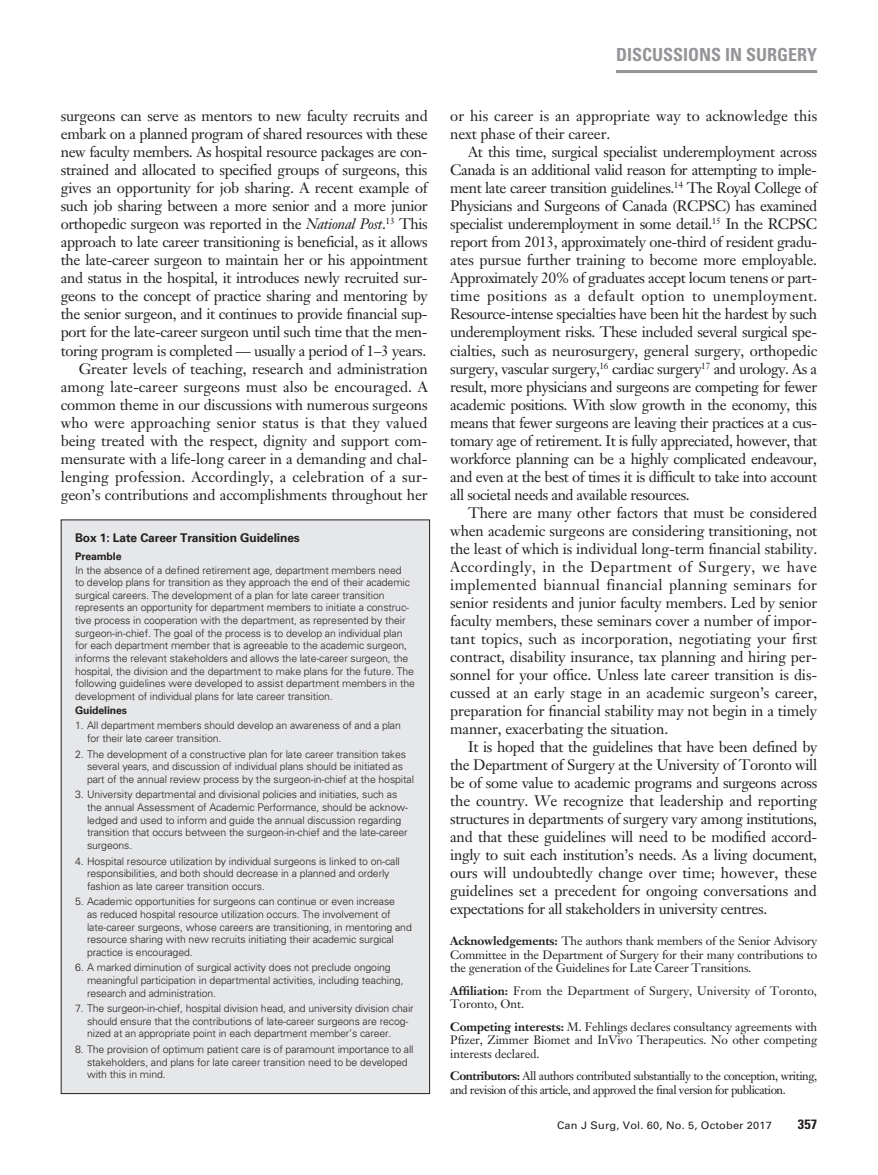
<style>
.page{position:relative;width:878px;height:1175px;background:#fff}
.page>*{position:absolute;margin:0;border:0;box-sizing:border-box;transform-origin:0 0}
.t1{font:700 condensed 18px "Univers LT Std";color:#939598}
.t2{font:15px/18px "Janson Text LT Std";letter-spacing:-.02em;color:#231f20;text-align:justify}
.t3{font:15px/18px "Janson Text LT Std";letter-spacing:.005em;color:#231f20}
.t4{font:700 condensed 13.5px "Univers LT Std";color:#231f20;scale:1.05 1}
.t5{font:12px/13.5px "Janson Text LT Std";letter-spacing:-.015em;color:#231f20;text-align:justify}
.t6{font:12px/13.5px "Janson Text LT Std";letter-spacing:-.04em;color:#231f20}
.t7{font:700 12px "Univers LT Std";letter-spacing:-.01em;color:#231f20}
.t8{font:300 10.5px/12.6px "Univers LT Std";letter-spacing:-.01em;color:#231f20}
.t9{font:10.5px "Univers LT Std";letter-spacing:.015em;color:#231f20;scale:1.05 1}
.t10{font:700 10.5px "Univers LT Std";letter-spacing:-.01em;color:#231f20}
.s1{font-style:italic}
.s2{font-weight:700}
</style>
<div class="page">
<hr style="left:616px;top:70px;width:201px;height:3px;background:#939598">
<div style="left:61px;top:520px;width:368px;height:573px;background:#e6e7e9"></div>
<p class="t1" style="left:616px;top:44px;width:203px">DISCUSSIONS IN SURGERY</p>
<p class="t2" style="left:61px;top:107px;width:368px;text-align:right">surgeons can serve as mentors to new faculty recruits and embark on a planned program of shared resources with these new faculty members. As hospital resource packages are con&shy;strained and allocated to specified groups of surgeons, this gives an opportunity for job sharing. A recent example of such job sharing between a more senior and a more junior orthopedic surgeon was reported in the <span class="s1">National Post</span>.<sup>13</sup> This approach to late career transitioning is beneficial, as it allows the late-career surgeon to maintain her or his appointment and status in the hospital, it introduces newly recruited sur&shy;geons to the concept of practice sharing and mentoring by the senior surgeon, and it continues to provide financial sup&shy;port for the late-career surgeon until such time that the men&shy;toring program is completed — usually a period of 1–3 years.<br>Greater levels of teaching, research and administration among late-career surgeons must also be encouraged. A common theme in our discussions with numerous surgeons who were approaching senior status is that they valued being treated with the respect, dignity and support com&shy;mensurate with a life-long career in a demanding and chal&shy;lenging profession. Accordingly, a celebration of a sur&shy;geon’s contributions and accomplishments throughout her</p>
<p class="t3" style="left:450px;top:107px;width:368px">or his career is an appropriate way to acknowledge this next phase of their career.</p>
<p class="t2" style="left:450px;top:143px;width:368px;text-indent:18px">At this time, surgical specialist underemployment across Canada is an additional valid reason for attempting to imple&shy;ment late career transition guidelines.<sup>14</sup> The Royal College of Physicians and Surgeons of Canada (RCPSC) has examined specialist underemployment in some detail.<sup>15</sup> In the RCPSC report from 2013, approximately one-third of resident gradu&shy;ates pursue further training to become more employable.<br>Approximately 20% of graduates accept locum tenens or part&shy;time positions as a default option to unemployment.<br>Resource-intense specialties have been hit the hardest by such underemployment risks. These included several surgical spe&shy;cialties, such as neurosurgery, general surgery, orthopedic surgery, vascular surgery,<sup>16</sup> cardiac surgery<sup>17</sup> and urology. As a result, more physicians and surgeons are competing for fewer academic positions. With slow growth in the economy, this means that fewer surgeons are leaving their practices at a cus&shy;tomary age of retirement. It is fully appreciated, however, that workforce planning can be a highly complicated endeavour, and even at the best of times it is difficult to take into account all societal needs and available resources.</p>
<p class="t2" style="left:450px;top:503px;width:368px;text-indent:18px">There are many other factors that must be considered when academic surgeons are considering transitioning, not the least of which is individual long-term financial stability.<br>Accordingly, in the Department of Surgery, we have implemented biannual financial planning seminars for senior residents and junior faculty members. Led by senior faculty members, these seminars cover a number of impor&shy;tant topics, such as incorporation, negotiating your first contract, disability insurance, tax planning and hiring per&shy;sonnel for your office. Unless late career transition is dis&shy;cussed at an early stage in an academic surgeon’s career, preparation for financial stability may not begin in a timely manner, exacerbating the situation.</p>
<p class="t2" style="left:450px;top:737px;width:368px;text-indent:18px">It is hoped that the guidelines that have been defined by the Department of Surgery at the University of Toronto will be of some value to academic programs and surgeons across the country. We recognize that leadership and reporting structures in departments of surgery vary among institutions, and that these guidelines will need to be modified accord&shy;ingly to suit each institution’s needs. As a living document, ours will undoubtedly change over time; however, these guidelines set a precedent for ongoing conversations and expectations for all stakeholders in university centres.</p>
<p class="t5" style="left:450px;top:934px;width:368px"><span class="s2">Acknowledgements:</span> The authors thank members of the Senior Advisory Committee in the Department of Surgery for their many contributions to the generation of the Guidelines for Late Career Transitions.</p>
<p class="t5" style="left:450px;top:983px;width:368px"><span class="s2">Affiliation:</span> From the Department of Surgery, University of Toronto,<br>Toronto, Ont.</p>
<p class="t5" style="left:450px;top:1019px;width:368px"><span class="s2">Competing interests:</span> M. Fehlings declares consultancy agreements with Pfizer, Zimmer Biomet and InVivo Therapeutics. No other competing interests declared.</p>
<p class="t6" style="left:450px;top:1069px;width:368px"><span class="s2">Contributors:</span> All authors contributed substantially to the conception, writing, and revision of this article, and approved the final version for publication.</p>
<p class="t7" style="left:75px;top:531px;width:226px">Box 1: Late Career Transition Guidelines</p>
<p class="t10" style="left:75px;top:549px;width:48px">Preamble</p>
<p class="t8" style="left:75px;top:563px;width:341px">In the absence of a defined retirement age, department members need<br>to develop plans for transition as they approach the end of their academic surgical careers. The development of a plan for late career transition represents an opportunity for department members to initiate a construc&shy;tive process in cooperation with the department, as represented by their surgeon-in-chief. The goal of the process is to develop an individual plan for each department member that is agreeable to the academic surgeon, informs the relevant stakeholders and allows the late-career surgeon, the hospital, the division and the department to make plans for the future. The following guidelines were developed to assist department members in the development of individual plans for late career transition.</p>
<p class="t10" style="left:75px;top:704px;width:54px">Guidelines</p>
<p class="t8" style="left:87px;top:719px;width:315px;text-indent:-12px">1. All department members should develop an awareness of and a plan for their late career transition.</p>
<p class="t8" style="left:87px;top:747px;width:328px;text-indent:-12px">2. The development of a constructive plan for late career transition takes several years, and discussion of individual plans should be initiated as part of the annual review process by the surgeon-in-chief at the hospital</p>
<p class="t8" style="left:87px;top:788px;width:322px;text-indent:-12px">3. University departmental and divisional policies and initiaties, such as the annual Assessment of Academic Performance, should be acknow&shy;ledged and used to inform and guide the annual discussion regarding transition that occurs between the surgeon-in-chief and the late-career surgeons.</p>
<p class="t8" style="left:87px;top:854px;width:314px;text-indent:-12px">4. Hospital resource utilization by individual surgeons is linked to on-call responsibilities, and both should decrease in a planned and orderly fashion as late career transition occurs.</p>
<p class="t8" style="left:87px;top:895px;width:326px;text-indent:-12px">5. Academic opportunities for surgeons can continue or even increase<br>as reduced hospital resource utilization occurs. The involvement of late-career surgeons, whose careers are transitioning, in mentoring and resource sharing with new recruits initiating their academic surgical practice is encouraged.</p>
<p class="t8" style="left:87px;top:961px;width:318px;text-indent:-12px">6. A marked diminution of surgical activity does not preclude ongoing meaningful participation in departmental activities, including teaching, research and administration.</p>
<p class="t8" style="left:87px;top:1002px;width:328px;text-indent:-12px">7. The surgeon-in-chief, hospital division head, and university division chair should ensure that the contributions of late-career surgeons are recog&shy;nized at an appropriate point in each department member’s career.</p>
<p class="t8" style="left:87px;top:1043px;width:328px;text-indent:-12px">8. The provision of optimum patient care is of paramount importance to all stakeholders, and plans for late career transition need to be developed with this in mind.</p>
<p class="t9" style="left:557px;top:1119px;width:206px">Can J Surg, Vol. 60, No. 5, October 2017</p>
<p class="t4" style="left:797px;top:1116px;width:20px">357</p>
</div>
